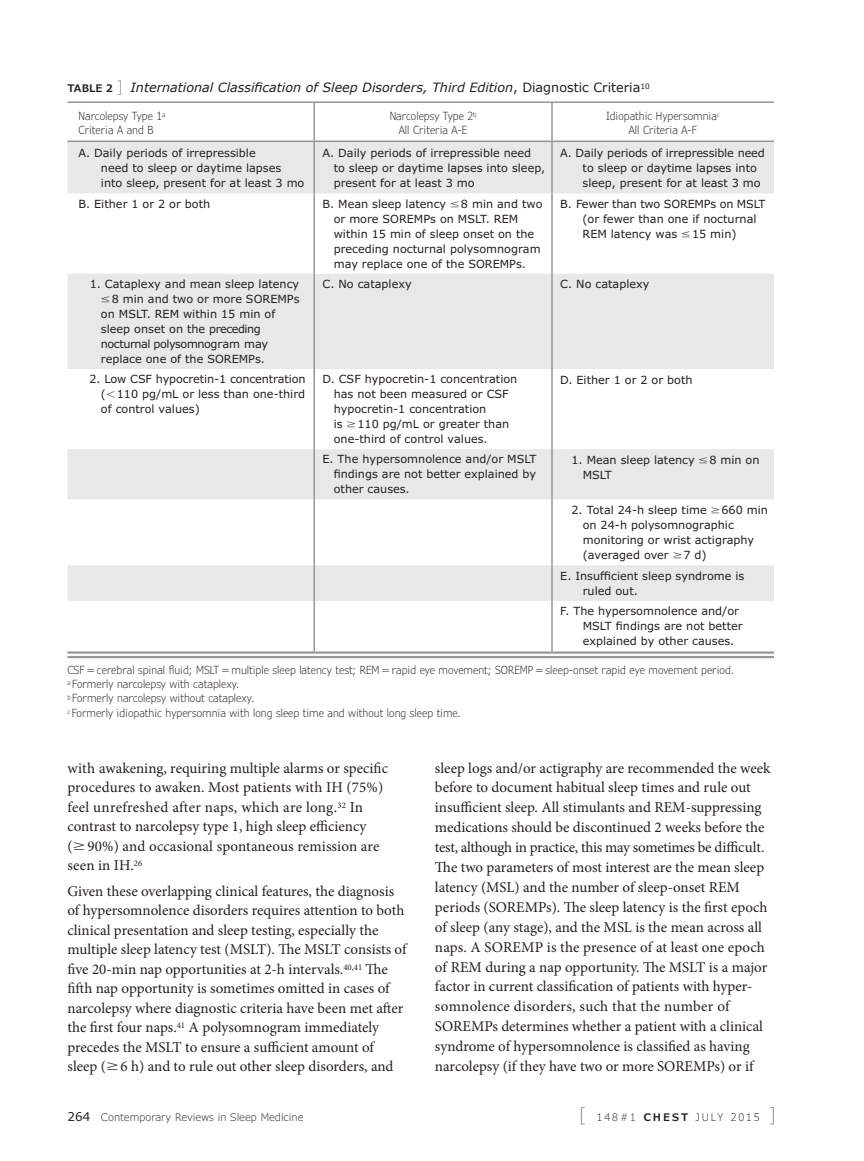
<style>
.page{position:relative;width:864px;height:1161px;background:#fff}
.page>*{position:absolute;margin:0;border:0;box-sizing:border-box;transform-origin:0 0}
.t1{font:15px/20px "Minion Pro";color:#231f20}
.t2{font:italic 12.75px "Verdana";color:#231f20}
.t3{font:11.25px/15px "Verdana Pro";color:#231f20}
.t4{font:300 condensed 11.25px/14.2px "Verdana Pro";color:#231f20}
.t5{font:300 10.5px "Verdana Pro";color:#231f20}
.t6{font:300 10.5px "Verdana Pro";letter-spacing:.18em;color:#231f20}
.s1{font-family:"Verdana Pro";font-weight:600;font-style:normal;font-size:10.5px}
.s2{font-family:"Verdana Pro";font-weight:300;font-style:normal;font-size:15px;color:#808285}
.s3{font-style:normal}
.s4{font-family:"Mathematical Pi One"}
.s5{font-family:"Universal Greekwith Math Pi"}
.s6{font-family:"Universal Greekwith Math Pi";font-weight:400;font-stretch:normal}
.s7{font-family:"Verdana";font-weight:400;font-size:12px}
.s8{font-size:18px;color:#808285}
.s9{font-weight:600}
</style>
<div class="page">
<svg style="left:68px;top:142px;width:706px;height:459px;fill:#eaebeb"></svg>
<hr style="left:68px;top:101px;width:484px;height:2px;background:#949698">
<hr style="left:314px;top:103px;width:1px;height:38px;background:#949698">
<hr style="left:552px;top:101px;width:222px;height:2px;background:#949698">
<hr style="left:551px;top:103px;width:2px;height:38px;background:#949698">
<hr style="left:68px;top:141px;width:484px;height:1px;background:#949698">
<hr style="left:314px;top:142px;width:1px;height:51px;background:#949698">
<hr style="left:552px;top:141px;width:222px;height:1px;background:#949698">
<hr style="left:551px;top:142px;width:2px;height:51px;background:#949698">
<hr style="left:314px;top:193px;width:1px;height:81px;background:#949698">
<hr style="left:551px;top:193px;width:2px;height:81px;background:#949698">
<hr style="left:314px;top:274px;width:1px;height:95px;background:#949698">
<hr style="left:551px;top:274px;width:2px;height:95px;background:#949698">
<hr style="left:314px;top:369px;width:1px;height:80px;background:#949698">
<hr style="left:551px;top:369px;width:2px;height:80px;background:#949698">
<hr style="left:314px;top:449px;width:1px;height:50px;background:#949698">
<hr style="left:551px;top:449px;width:2px;height:50px;background:#949698">
<hr style="left:314px;top:499px;width:1px;height:66px;background:#949698">
<hr style="left:551px;top:499px;width:2px;height:66px;background:#949698">
<hr style="left:314px;top:565px;width:1px;height:36px;background:#949698">
<hr style="left:551px;top:565px;width:2px;height:36px;background:#949698">
<hr style="left:314px;top:601px;width:1px;height:50px;background:#949698">
<hr style="left:551px;top:601px;width:2px;height:50px;background:#949698">
<hr style="left:68px;top:651px;width:246px;height:3px;background:#949698">
<hr style="left:68px;top:656px;width:246px;height:2px;background:#949698">
<hr style="left:314px;top:651px;width:238px;height:3px;background:#949698">
<hr style="left:314px;top:656px;width:238px;height:2px;background:#949698">
<hr style="left:552px;top:651px;width:222px;height:3px;background:#949698">
<hr style="left:552px;top:656px;width:222px;height:2px;background:#949698">
<svg style="left:348px;top:422px;width:7px;height:5px"></svg>
<svg style="left:712px;top:508px;width:7px;height:5px"></svg>
<svg style="left:674px;top:553px;width:7px;height:5px"></svg>
<p class="t2" style="left:68px;top:80px;width:584px"><span class="s1">TABLE 2</span> <span class="s2">]</span> International Classification of Sleep Disorders, Third Edition <span class="s3">, Diagnostic Criteria</span> <sup>10</sup></p>
<p class="t4" style="left:79px;top:109px;width:88px">Narcolepsy Type 1 <sup>a<br></sup>Criteria A and B</p>
<p class="t4" style="left:390px;top:109px;width:88px;text-align:center">Narcolepsy Type 2 <sup>b<br></sup>All Criteria A-E</p>
<p class="t4" style="left:606px;top:109px;width:115px;text-align:center">Idiopathic Hypersomnia <sup>c<br></sup>All Criteria A-F</p>
<p class="t3" style="left:101px;top:147px;width:205px;text-indent:-22px">A. Daily periods of irrepressible<br>need to sleep or daytime lapses into sleep, present for at least 3 mo</p>
<p class="t3" style="left:334px;top:147px;width:213px;text-indent:-11px">A. Daily periods of irrepressible need to sleep or daytime lapses into sleep, present for at least 3 mo</p>
<p class="t3" style="left:583px;top:147px;width:184px;text-indent:-22px">A. Daily periods of irrepressible need to sleep or daytime lapses into sleep, present for at least 3 mo</p>
<p class="t3" style="left:78px;top:197px;width:133px">B. Either 1 or 2 or both</p>
<p class="t3" style="left:334px;top:197px;width:210px;text-indent:-11px">B. Mean sleep latency <span class="s4">-</span> 8 min and two or more SOREMPs on MSLT. REM within 15 min of sleep onset on the preceding nocturnal polysomnogram may replace one of the SOREMPs.</p>
<p class="t3" style="left:583px;top:197px;width:184px;text-indent:-22px">B. Fewer than two SOREMPs on MSLT (or fewer than one if nocturnal<br>REM latency was <span class="s4">-</span> 15 min)</p>
<p class="t3" style="left:90px;top:277px;width:211px">1. Cataplexy and mean sleep latency</p>
<p class="t3" style="left:101px;top:292px;width:200px"><span class="s4">-</span> 8 min and two or more SOREMPs on MSLT. REM within 15 min of sleep onset on the preceding nocturnal polysomnogram may replace one of the SOREMPs.</p>
<p class="t3" style="left:322px;top:277px;width:91px">C. No cataplexy</p>
<p class="t3" style="left:560px;top:278px;width:91px">C. No cataplexy</p>
<p class="t3" style="left:101px;top:372px;width:206px;text-align:justify;text-indent:-11px">2. Low CSF hypocretin-1 concentration ( <span class="s5">,</span> 110 pg/mL or less than one-third of control values)</p>
<p class="t3" style="left:334px;top:372px;width:185px;text-indent:-11px">D. CSF hypocretin-1 concentration has not been measured or CSF hypocretin-1 concentration<br>is</p>
<p class="t3" style="left:334px;top:417px;width:177px;text-indent:24px">110 pg/mL or greater than one-third of control values.</p>
<p class="t3" style="left:560px;top:373px;width:134px">D. Either 1 or 2 or both</p>
<p class="t3" style="left:334px;top:453px;width:204px;text-align:justify;text-indent:-11px">E. The hypersomnolence and/or MSLT findings are not better explained by other causes.</p>
<p class="t3" style="left:583px;top:453px;width:178px;text-indent:-11px">1. Mean sleep latency <span class="s4">-</span> 8 min on<br>MSLT</p>
<p class="t3" style="left:571px;top:503px;width:137px">2. Total 24-h sleep time</p>
<p class="t3" style="left:583px;top:503px;width:187px;text-indent:139px">660 min on 24-h polysomnographic monitoring or wrist actigraphy (averaged over</p>
<p class="t3" style="left:560px;top:546px;width:186px;line-height:20.5px;text-indent:123px">7 d)<br>E. Insufficient sleep syndrome is</p>
<p class="t3" style="left:560px;top:581px;width:180px;line-height:20.5px;text-indent:22px">ruled out.<br>F. The hypersomnolence and/or</p>
<p class="t3" style="left:583px;top:620px;width:161px">MSLT findings are not better explained by other causes.</p>
<p class="t4" style="left:67px;top:664px;width:668px">CSF <span class="s6">5</span> cerebral spinal fluid; MSLT <span class="s6">5</span> multiple sleep latency test; REM <span class="s6">5</span> rapid eye movement; SOREMP <span class="s6">5</span> sleep-onset rapid eye movement period. <sup>a</sup> Formerly narcolepsy with cataplexy.<br><sup>b</sup> Formerly narcolepsy without cataplexy.<br><sup>c</sup> Formerly idiopathic hypersomnia with long sleep time and without long sleep time.</p>
<p class="t1" style="left:67px;top:759px;width:322px;line-height:19.5px">with awakening, requiring multiple alarms or specific procedures to awaken. Most patients with IH (75%) feel unrefreshed after naps, which are long. <sup>32</sup> In contrast to narcolepsy type 1, high sleep efficiency<br>( 90%) and occasional spontaneous remission are seen in IH. <sup>26</sup></p>
<p class="t1" style="left:67px;top:882px;width:341px;line-height:19.5px">Given these overlapping clinical features, the diagnosis of hypersomnolence disorders requires attention to both clinical presentation and sleep testing, especially the multiple sleep latency test (MSLT). The MSLT consists of five 20-min nap opportunities at 2-h intervals. <sup>40</sup> <sup>,</sup> <sup>41</sup> The fifth nap opportunity is sometimes omitted in cases of narcolepsy where diagnostic criteria have been met after the first four naps. <sup>41</sup> A polysomnogram immediately precedes the MSLT to ensure a sufficient amount of sleep ( 6 h) and to rule out other sleep disorders, and</p>
<p class="t1" style="left:435px;top:759px;width:337px">sleep logs and/or actigraphy are recommended the week before to document habitual sleep times and rule out insufficient sleep. All stimulants and REM-suppressing medications should be discontinued 2 weeks before the test, although in practice, this may sometimes be difficult.<br>The two parameters of most interest are the mean sleep latency (MSL) and the number of sleep-onset REM periods (SOREMPs). The sleep latency is the first epoch of sleep (any stage), and the MSL is the mean across all naps. A SOREMP is the presence of at least one epoch of REM during a nap opportunity. The MSLT is a major factor in current classification of patients with hyper&shy;somnolence disorders, such that the number of SOREMPs determines whether a patient with a clinical syndrome of hypersomnolence is classified as having narcolepsy (if they have two or more SOREMPs) or if</p>
<p class="t5" style="left:68px;top:1112px;width:238px"><span class="s7">264</span> Contemporary Reviews in Sleep Medicine</p>
<p class="t6" style="left:579px;top:1112px;width:199px"><span class="s8">[</span> 148#1 <span class="s9">CHEST</span> JULY 2015 <span class="s8">]</span></p>
</div>
